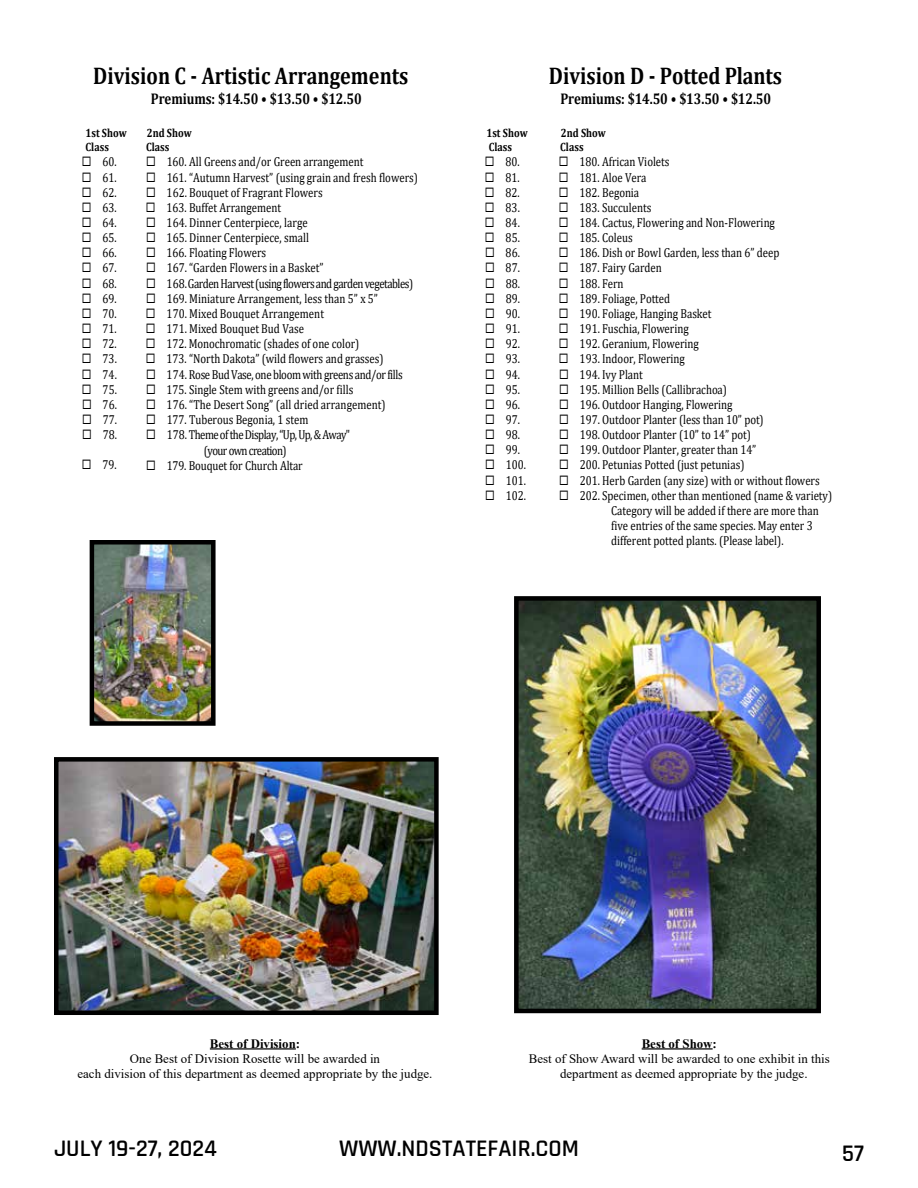
<style>
.page{position:relative;width:918px;height:1188px;background:#fff}
.page>*{position:absolute;margin:0;border:0;box-sizing:border-box;transform-origin:0 0}
.t1{font:700 24.15px "Cambria";color:#000;scale:.83 1}
.t2{font:600 24px "Rajdhani";color:#000}
.t3{font:700 15.45px "Cambria";letter-spacing:-.005em;color:#000;scale:.83 1}
.t4{font:13.05px/15.1px "Cambria";color:#000;scale:.83 1}
.t5{font:13.05px/15.6px "Cambria";letter-spacing:-.05em;color:#000;text-align:center;scale:.83 1}
.t6{font:13.05px "Cambria";letter-spacing:-.045em;color:#000;scale:.83 1}
.t7{font:13.05px "Cambria";letter-spacing:-.035em;color:#000;scale:.83 1}
.t8{font:12.9px/15.5px "Times New Roman";color:#000;text-align:center}
.t9{font:700 12.9px "Times New Roman";color:#000}
.t10{font:700 12px "Cambria";color:#000;scale:.83 1}
</style>
<div class="page">
<hr style="left:210px;top:1048px;width:86px;height:2px;background:#000">
<hr style="left:642px;top:1048px;width:71px;height:2px;background:#000">
<img style="left:519px;top:601px;width:297px;height:407px">
<div style="left:514px;top:596px;width:307px;height:417px;border:4px solid #000"></div>
<img style="left:95px;top:545px;width:116px;height:176px">
<div style="left:90px;top:540px;width:126px;height:186px;border:4px solid #000"></div>
<img style="left:59px;top:762px;width:375px;height:248px">
<div style="left:54px;top:757px;width:385px;height:258px;border:4px solid #000"></div>
<h1 class="t1" style="left:93px;top:59px;width:381px">Division C - Artistic Arrangements</h1>
<p class="t3" style="left:151px;top:88px;width:255px">Premiums: $14.50 • $13.50 • $12.50</p>
<p class="t10" style="left:86px;top:125px;width:51px">1st Show</p>
<p class="t10" style="left:147px;top:125px;width:56px">2nd Show</p>
<p class="t10" style="left:86px;top:139px;width:30px">Class</p>
<p class="t10" style="left:146px;top:139px;width:30px">Class</p>
<p class="t4" style="left:82px;top:154px;width:44px">◻ 60.</p>
<p class="t4" style="left:82px;top:170px;width:44px">◻ 61.</p>
<p class="t4" style="left:82px;top:185px;width:44px">◻ 62.</p>
<p class="t4" style="left:82px;top:200px;width:44px">◻ 63.</p>
<p class="t4" style="left:82px;top:215px;width:44px">◻ 64.</p>
<p class="t4" style="left:82px;top:230px;width:44px">◻ 65.</p>
<p class="t4" style="left:82px;top:245px;width:44px">◻ 66.</p>
<p class="t4" style="left:82px;top:260px;width:44px">◻ 67.</p>
<p class="t4" style="left:82px;top:276px;width:44px">◻ 68.</p>
<p class="t4" style="left:82px;top:291px;width:44px">◻ 69.</p>
<p class="t4" style="left:82px;top:306px;width:44px">◻ 70.</p>
<p class="t4" style="left:82px;top:321px;width:44px">◻ 71.</p>
<p class="t4" style="left:82px;top:336px;width:44px">◻ 72.</p>
<p class="t4" style="left:82px;top:351px;width:44px">◻ 73.</p>
<p class="t4" style="left:82px;top:366px;width:44px">◻ 74.</p>
<p class="t4" style="left:82px;top:382px;width:44px">◻ 75.</p>
<p class="t4" style="left:82px;top:397px;width:44px">◻ 76.</p>
<p class="t4" style="left:82px;top:412px;width:44px">◻ 77.</p>
<p class="t4" style="left:82px;top:427px;width:44px">◻ 78.</p>
<p class="t4" style="left:82px;top:457px;width:44px">◻ 79.</p>
<p class="t4" style="left:146px;top:154px;width:264px">◻ 160. All Greens and/or Green arrangement</p>
<p class="t4" style="left:146px;top:170px;width:329px">◻ 161. “Autumn Harvest” (using grain and fresh flowers)</p>
<p class="t4" style="left:146px;top:185px;width:215px">◻ 162. Bouquet of Fragrant Flowers</p>
<p class="t4" style="left:146px;top:200px;width:164px">◻ 163. Buffet Arrangement</p>
<p class="t4" style="left:146px;top:215px;width:196px">◻ 164. Dinner Centerpiece, large</p>
<p class="t4" style="left:146px;top:230px;width:198px">◻ 165. Dinner Centerpiece, small</p>
<p class="t4" style="left:146px;top:245px;width:146px">◻ 166. Floating Flowers</p>
<p class="t4" style="left:146px;top:260px;width:215px">◻ 167. “Garden Flowers in a Basket”</p>
<p class="t6" style="left:146px;top:276px;width:323px">◻ 168.Garden Harvest(usingflowersand gardenvegetables)</p>
<p class="t4" style="left:146px;top:291px;width:281px">◻ 169. Miniature Arrangement, less than 5” x 5”</p>
<p class="t4" style="left:146px;top:306px;width:216px">◻ 170. Mixed Bouquet Arrangement</p>
<p class="t4" style="left:146px;top:321px;width:192px">◻ 171. Mixed Bouquet Bud Vase</p>
<p class="t4" style="left:146px;top:336px;width:259px">◻ 172. Monochromatic (shades of one color)</p>
<p class="t4" style="left:146px;top:351px;width:288px">◻ 173. “North Dakota” (wild flowers and grasses)</p>
<p class="t7" style="left:146px;top:366px;width:311px">◻ 174. Rose Bud Vase, one bloom with greens and/or fills</p>
<p class="t4" style="left:146px;top:382px;width:251px">◻ 175. Single Stem with greens and/or fills</p>
<p class="t4" style="left:146px;top:397px;width:290px">◻ 176. “The Desert Song” (all dried arrangement)</p>
<p class="t4" style="left:146px;top:412px;width:197px">◻ 177. Tuberous Begonia, 1 stem</p>
<p class="t5" style="left:146px;top:427px;width:248px">◻ 178. Themeof theDisplay,“Up, Up, &amp; Away" (your own creation)</p>
<p class="t4" style="left:146px;top:458px;width:190px">◻ 179. Bouquet for Church Altar</p>
<h1 class="t1" style="left:549px;top:59px;width:283px">Division D - Potted Plants</h1>
<p class="t3" style="left:560px;top:88px;width:255px">Premiums: $14.50 • $13.50 • $12.50</p>
<p class="t10" style="left:486px;top:125px;width:51px">1st Show</p>
<p class="t10" style="left:561px;top:125px;width:56px">2nd Show</p>
<p class="t10" style="left:489px;top:139px;width:30px">Class</p>
<p class="t10" style="left:560px;top:139px;width:30px">Class</p>
<p class="t4" style="left:485px;top:154px;width:44px">◻ 80.</p>
<p class="t4" style="left:485px;top:170px;width:44px">◻ 81.</p>
<p class="t4" style="left:485px;top:185px;width:44px">◻ 82.</p>
<p class="t4" style="left:485px;top:200px;width:44px">◻ 83.</p>
<p class="t4" style="left:485px;top:215px;width:44px">◻ 84.</p>
<p class="t4" style="left:485px;top:230px;width:44px">◻ 85.</p>
<p class="t4" style="left:485px;top:245px;width:44px">◻ 86.</p>
<p class="t4" style="left:485px;top:260px;width:44px">◻ 87.</p>
<p class="t4" style="left:485px;top:276px;width:44px">◻ 88.</p>
<p class="t4" style="left:485px;top:291px;width:44px">◻ 89.</p>
<p class="t4" style="left:485px;top:306px;width:44px">◻ 90.</p>
<p class="t4" style="left:485px;top:321px;width:44px">◻ 91.</p>
<p class="t4" style="left:485px;top:336px;width:44px">◻ 92.</p>
<p class="t4" style="left:485px;top:351px;width:44px">◻ 93.</p>
<p class="t4" style="left:485px;top:366px;width:44px">◻ 94.</p>
<p class="t4" style="left:485px;top:382px;width:44px">◻ 95.</p>
<p class="t4" style="left:485px;top:397px;width:44px">◻ 96.</p>
<p class="t4" style="left:485px;top:412px;width:44px">◻ 97.</p>
<p class="t4" style="left:485px;top:427px;width:44px">◻ 98.</p>
<p class="t4" style="left:485px;top:442px;width:44px">◻ 99.</p>
<p class="t4" style="left:485px;top:457px;width:51px">◻ 100.</p>
<p class="t4" style="left:485px;top:473px;width:51px">◻ 101.</p>
<p class="t4" style="left:485px;top:488px;width:51px">◻ 102.</p>
<p class="t4" style="left:559px;top:154px;width:135px">◻ 180. African Violets</p>
<p class="t4" style="left:559px;top:170px;width:107px">◻ 181. Aloe Vera</p>
<p class="t4" style="left:559px;top:185px;width:98px">◻ 182. Begonia</p>
<p class="t4" style="left:559px;top:200px;width:113px">◻ 183. Succulents</p>
<p class="t4" style="left:559px;top:215px;width:262px">◻ 184. Cactus, Flowering and Non-Flowering</p>
<p class="t4" style="left:559px;top:230px;width:90px">◻ 185. Coleus</p>
<p class="t4" style="left:559px;top:245px;width:267px">◻ 186. Dish or Bowl Garden, less than 6” deep</p>
<p class="t4" style="left:559px;top:260px;width:126px">◻ 187. Fairy Garden</p>
<p class="t4" style="left:559px;top:276px;width:79px">◻ 188. Fern</p>
<p class="t4" style="left:559px;top:291px;width:136px">◻ 189. Foliage, Potted</p>
<p class="t4" style="left:559px;top:306px;width:185px">◻ 190. Foliage, Hanging Basket</p>
<p class="t4" style="left:559px;top:321px;width:158px">◻ 191. Fuschia, Flowering</p>
<p class="t4" style="left:559px;top:336px;width:170px">◻ 192. Geranium, Flowering</p>
<p class="t4" style="left:559px;top:351px;width:153px">◻ 193. Indoor, Flowering</p>
<p class="t4" style="left:559px;top:366px;width:103px">◻ 194. Ivy Plant</p>
<p class="t4" style="left:559px;top:382px;width:204px">◻ 195. Million Bells (Callibrachoa)</p>
<p class="t4" style="left:559px;top:397px;width:211px">◻ 196. Outdoor Hanging, Flowering</p>
<p class="t4" style="left:559px;top:412px;width:248px">◻ 197. Outdoor Planter (less than 10” pot)</p>
<p class="t4" style="left:559px;top:427px;width:233px">◻ 198. Outdoor Planter (10” to 14” pot)</p>
<p class="t4" style="left:559px;top:442px;width:239px">◻ 199. Outdoor Planter, greater than 14”</p>
<p class="t4" style="left:559px;top:457px;width:225px">◻ 200. Petunias Potted (just petunias)</p>
<p class="t4" style="left:559px;top:473px;width:316px">◻ 201. Herb Garden (any size) with or without flowers</p>
<p class="t4" style="left:611px;top:488px;width:268px;text-indent:-52px">◻ 202. Specimen, other than mentioned (name &amp; variety)<br>Category will be added if there are more than five entries of the same species. May enter 3 different potted plants. (Please label).</p>
<p class="t9" style="left:210px;top:1034px;width:92px">Best of Division:</p>
<p class="t8" style="left:78px;top:1051px;width:357px">One Best of Division Rosette will be awarded in<br>each division of this department as deemed appropriate by the judge.</p>
<p class="t9" style="left:642px;top:1034px;width:77px">Best of Show:</p>
<p class="t8" style="left:560px;top:1051px;width:271px;text-align:left;text-indent:-31px">Best of Show Award will be awarded to one exhibit in this department as deemed appropriate by the judge.</p>
<h2 class="t2" style="left:54px;top:1134px;width:164px">JULY 19-27, 2024</h2>
<h2 class="t2" style="left:339px;top:1134px;width:241px">WWW.NDSTATEFAIR.COM</h2>
<h2 class="t2" style="left:842px;top:1139px;width:23px">57</h2>
</div>
